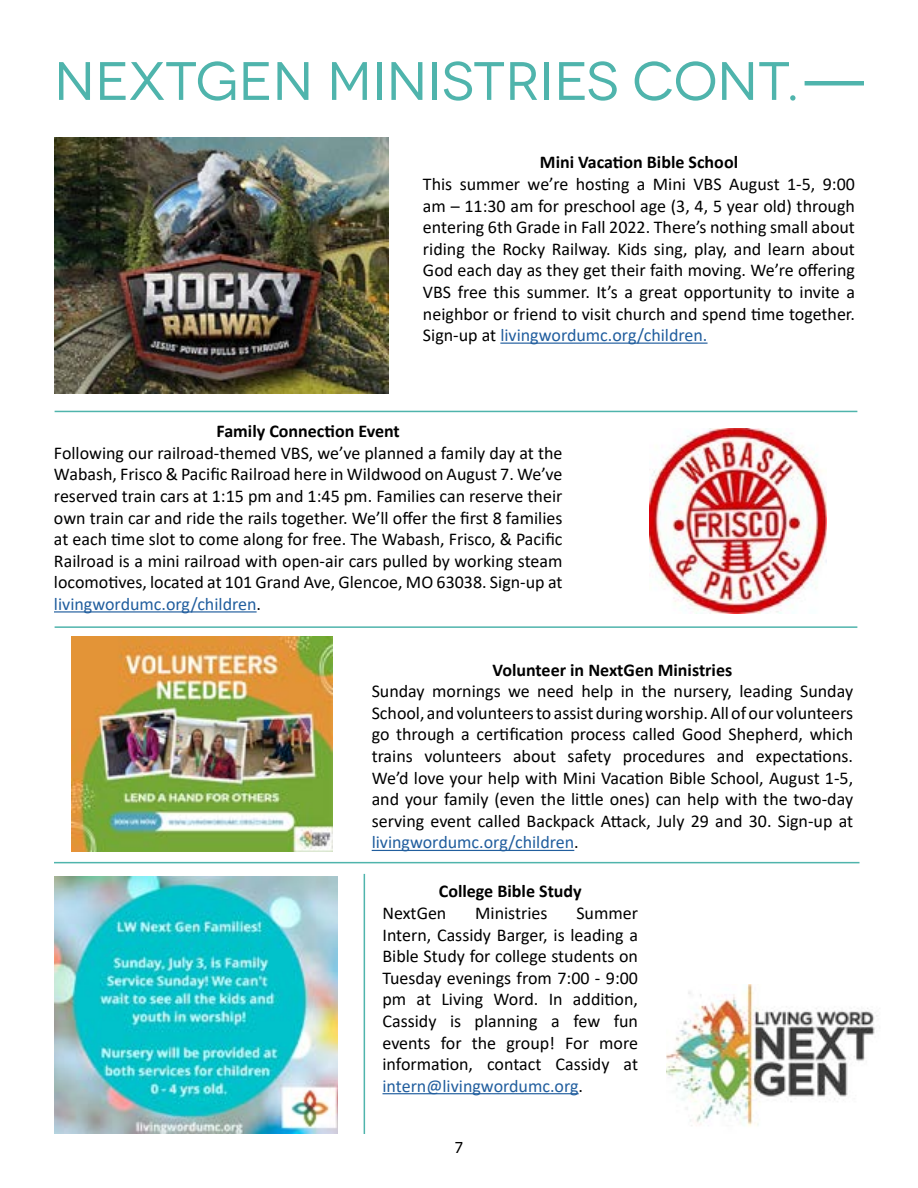
<style>
.page{position:relative;width:918px;height:1188px;background:#fff}
.page>*{position:absolute;margin:0;border:0;box-sizing:border-box;transform-origin:0 0}
.t1{font:54px "Novecentowide";color:#4fb4ac}
.t2{font:18px/21.6px "Calibri";color:#000;text-align:justify}
.t3{font:700 18px "Calibri";color:#000}
.t4{font:15px "Tahoma";color:#000}
.s1{color:#215e9e}
</style>
<div class="page">
<img style="left:650px;top:429px;width:176px;height:184px">
<hr style="left:54px;top:611px;width:203px;height:2px;background:#215e9e">
<hr style="left:55px;top:411px;width:802px;height:1px;background:#4fb4ac">
<hr style="left:55px;top:626px;width:802px;height:2px;background:#4fb4ac">
<img style="left:54px;top:138px;width:335px;height:256px">
<hr style="left:500px;top:343px;width:208px;height:1px;background:#215e9e">
<div style="left:805px;top:81px;width:59px;height:5px;background:#4fb4ac"></div>
<hr style="left:372px;top:850px;width:202px;height:1px;background:#215e9e">
<hr style="left:54px;top:862px;width:806px;height:1px;background:#4fb4ac">
<img style="left:54px;top:877px;width:284px;height:257px">
<hr style="left:382px;top:1093px;width:197px;height:1px;background:#215e9e">
<img style="left:666px;top:985px;width:212px;height:142px">
<hr style="left:364px;top:874px;width:1px;height:260px;background:#4fb4ac">
<img style="left:71px;top:636px;width:261px;height:215px">
<h1 class="t1" style="left:54px;top:49px;width:746px">NEXTGEN MINISTRIES CONT.</h1>
<p class="t3" style="left:540px;top:150px;width:200px">Mini Vacation Bible School</p>
<p class="t2" style="left:423px;top:173px;width:434px">This summer we’re hosting a Mini VBS August 1-5, 9:00 am – 11:30 am for preschool age (3, 4, 5 year old) through entering 6th Grade in Fall 2022. There’s nothing small about riding the Rocky Railway. Kids sing, play, and learn about God each day as they get their faith moving. We’re offering VBS free this summer. It’s a great opportunity to invite a neighbor or friend to visit church and spend time together.<br>Sign-up at <span class="s1">livingwordumc.org/children.</span></p>
<p class="t3" style="left:217px;top:418px;width:185px">Family Connection Event</p>
<p class="t2" style="left:54px;top:441px;width:510px">Following our railroad-themed VBS, we’ve planned a family day at the Wabash, Frisco &amp; Pacific Railroad here in Wildwood on August 7. We’ve reserved train cars at 1:15 pm and 1:45 pm. Families can reserve their own train car and ride the rails together. We’ll offer the first 8 families at each time slot to come along for free. The Wabash, Frisco, &amp; Pacific Railroad is a mini railroad with open-air cars pulled by working steam locomotives, located at 101 Grand Ave, Glencoe, MO 63038. Sign-up at <span class="s1">livingwordumc.org/children</span>.</p>
<p class="t3" style="left:493px;top:657px;width:241px">Volunteer in NextGen Ministries</p>
<p class="t2" style="left:372px;top:680px;width:483px">Sunday mornings we need help in the nursery, leading Sunday School, and volunteers to assist during worship. All of our volunteers go through a certification process called Good Shepherd, which trains volunteers about safety procedures and expectations.<br>We’d love your help with Mini Vacation Bible School, August 1-5, and your family (even the little ones) can help with the two-day serving event called Backpack Attack, July 29 and 30. Sign-up at <span class="s1">livingwordumc.org/children</span>.</p>
<p class="t3" style="left:439px;top:879px;width:144px">College Bible Study</p>
<p class="t2" style="left:382px;top:902px;width:65px">NextGen</p>
<p class="t2" style="left:475px;top:902px;width:74px">Ministries</p>
<p class="t2" style="left:382px;top:902px;width:257px;text-indent:194px">Summer Intern, Cassidy Barger, is leading a Bible Study for college students on Tuesday evenings from 7:00 - 9:00 pm at Living Word. In addition, Cassidy is planning a few fun events for the group! For more information, contact Cassidy at <span class="s1">intern@livingwordumc.org</span>.</p>
<p class="t4" style="left:455px;top:1138px;width:10px">7</p>
</div>
